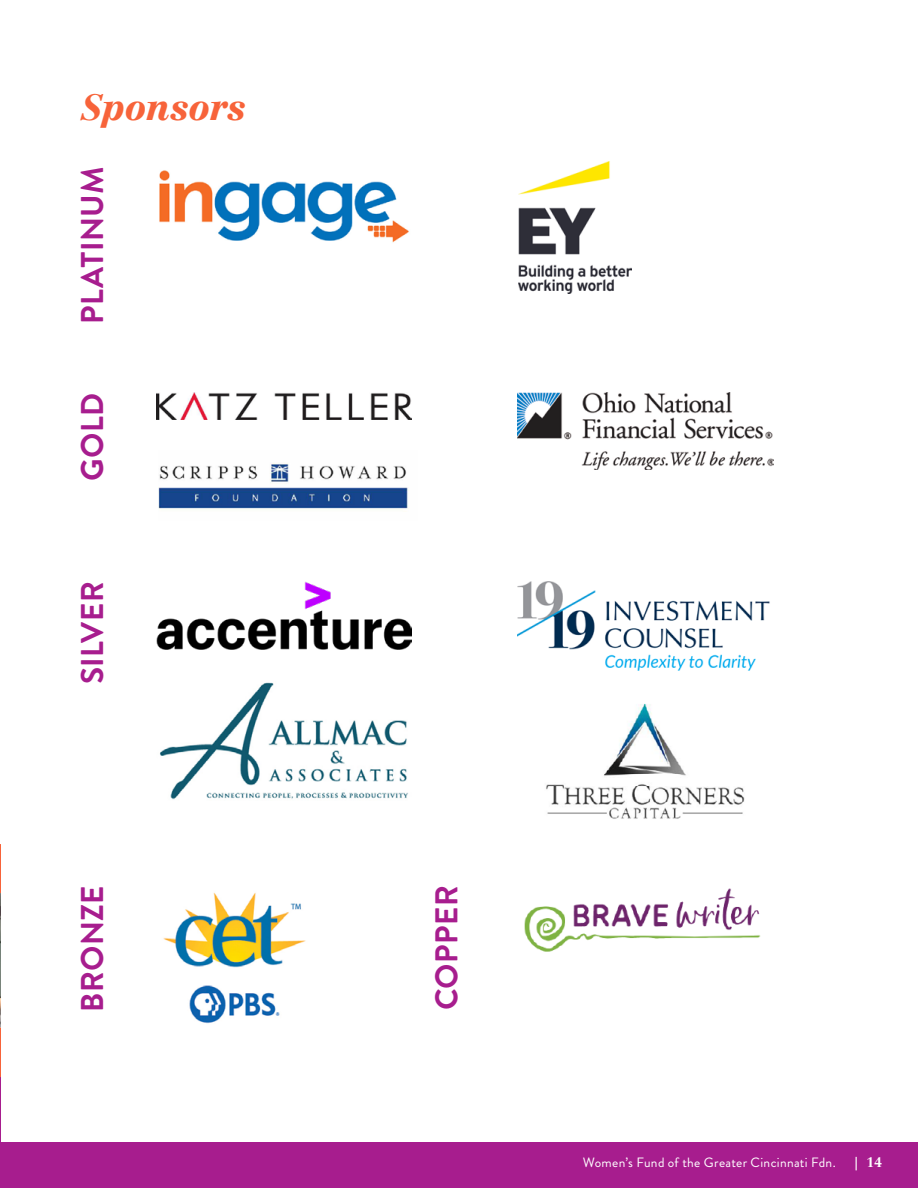
<style>
.page{position:relative;width:918px;height:1188px;background:#fff}
.page>*{position:absolute;margin:0;border:0;box-sizing:border-box;transform-origin:0 0}
.t1{font:italic 900 36px "Centennial LT Std";letter-spacing:-.01em;color:#f7633a}
.t2{font:700 31.5px "Brandon Text";letter-spacing:.01em;color:#a71d8e}
.t3{font:13.5px "Brandon Grotesque";letter-spacing:.02em;color:#fff}
.t4{font:700 13.5px "Centennial LT Std";color:#fff}
</style>
<div class="page">
<div style="left:0;top:1142px;width:918px;height:46px;background:#a71d8e"></div>
<svg style="left:0;top:844px;width:1px;height:298px"></svg>
<img style="left:524px;top:888px;width:237px;height:64px">
<img style="left:163px;top:892px;width:143px;height:132px">
<img style="left:159px;top:170px;width:250px;height:73px">
<img style="left:518px;top:161px;width:114px;height:133px">
<img style="left:159px;top:463px;width:250px;height:47px">
<img style="left:156px;top:392px;width:255px;height:28px">
<img style="left:518px;top:392px;width:255px;height:77px">
<img style="left:518px;top:581px;width:252px;height:90px">
<img style="left:156px;top:581px;width:255px;height:69px">
<img style="left:160px;top:682px;width:248px;height:118px">
<img style="left:546px;top:703px;width:199px;height:116px">
<h1 class="t1" style="left:81px;top:85px;width:166px">Sponsors</h1>
<h1 class="t2" style="left:70px;top:324px;width:159px;rotate:-90deg">PLATINUM</h1>
<h1 class="t2" style="left:70px;top:481px;width:90px;rotate:-90deg">GOLD</h1>
<h1 class="t2" style="left:70px;top:684px;width:104px;rotate:-90deg">SILVER</h1>
<h1 class="t2" style="left:70px;top:1012px;width:128px;rotate:-90deg">BRONZE</h1>
<h1 class="t2" style="left:425px;top:1010px;width:126px;rotate:-90deg">COPPER</h1>
<p class="t3" style="left:583px;top:1153px;width:255px">Women’s Fund of the Greater Cincinnati Fdn.</p>
<p class="t4" style="left:855px;top:1154px;width:29px">| 14</p>
</div>
